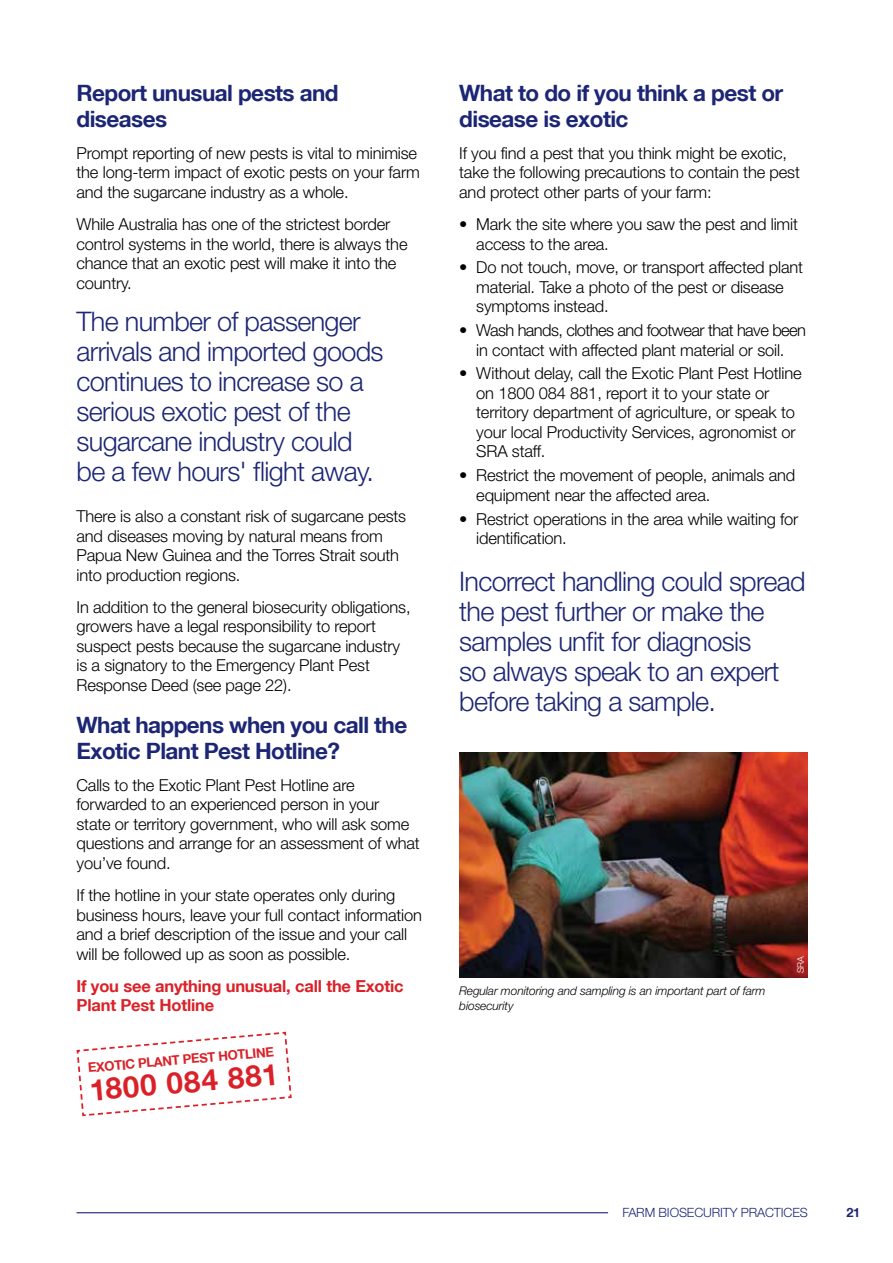
<style>
.page{position:relative;width:893px;height:1263px;background:#fff}
.page>*{position:absolute;margin:0;border:0;box-sizing:border-box;transform-origin:0 0}
.t1{font:700 29.4px "Helvetica Neue";color:#da2128}
.t2{font:300 27px/30px "Helvetica Neue LT Std";letter-spacing:-.025em;color:#1c2674}
.t3{font:700 22.5px/25.5px "Helvetica Neue";letter-spacing:-.025em;color:#1c2674}
.t4{font:300 16.5px/19.5px "Helvetica Neue LT Std";letter-spacing:-.01em;color:#000}
.t5{font:300 16.5px/19.5px "Helvetica Neue LT Std";letter-spacing:-.03em;color:#000;text-align:center}
.t6{font:700 16.5px/19.5px "Helvetica Neue";letter-spacing:-.01em;color:#da2128}
.t7{font:700 13.05px "Helvetica Neue";color:#da2128}
.t8{font:300 12.75px "Helvetica Neue LT Std";letter-spacing:-.01em;color:#1c2674}
.t9{font:700 12.75px "Helvetica Neue";color:#1c2674}
.t10{font:italic 300 12px/15px "Helvetica Neue LT Std";letter-spacing:-.01em;color:#000}
.t11{font:300 9px "Helvetica Neue LT Std";color:#fff}
</style>
<div class="page">
<hr style="left:77px;top:1212px;width:531px;height:1px;background:#1c2674">
<svg style="left:76px;top:1031px;width:216px;height:86px"></svg>
<img style="left:459px;top:752px;width:349px;height:225px">
<h3 class="t3" style="left:77px;top:80px;width:264px">Report unusual pests and diseases</h3>
<p class="t4" style="left:77px;top:143px;width:345px">Prompt reporting of new pests is vital to minimise the long-term impact of exotic pests on your farm and the sugarcane industry as a whole.</p>
<p class="t4" style="left:77px;top:214px;width:333px">While Australia has one of the strictest border control systems in the world, there is always the chance that an exotic pest will make it into the country.</p>
<h2 class="t2" style="left:77px;top:306px;width:309px">The number of passenger arrivals and imported goods continues to increase so a serious exotic pest of the sugarcane industry could be a few hours' flight away.</h2>
<p class="t4" style="left:77px;top:506px;width:331px">There is also a constant risk of sugarcane pests and diseases moving by natural means from Papua New Guinea and the Torres Strait south into production regions.</p>
<p class="t4" style="left:77px;top:597px;width:336px">In addition to the general biosecurity obligations, growers have a legal responsibility to report suspect pests because the sugarcane industry is a signatory to the Emergency Plant Pest Response Deed (see page 22).</p>
<h3 class="t3" style="left:77px;top:712px;width:332px">What happens when you call the<br>Exotic Plant Pest Hotline?</h3>
<p class="t4" style="left:77px;top:775px;width:345px">Calls to the Exotic Plant Pest Hotline are forwarded to an experienced person in your<br>state or territory government, who will ask some questions and arrange for an assessment of what you’ve found.</p>
<p class="t4" style="left:77px;top:885px;width:347px">If the hotline in your state operates only during business hours, leave your full contact information and a brief description of the issue and your call will be followed up as soon as possible.</p>
<p class="t6" style="left:77px;top:976px;width:329px">If you see anything unusual, call the Exotic<br>Plant Pest Hotline</p>
<p class="t7" style="left:87px;top:1060px;width:188px;rotate:-5deg">EXOTIC PLANT PEST HOTLINE</p>
<h1 class="t1" style="left:88px;top:1072px;width:191px;rotate:-5deg">1800 084 881</h1>
<h3 class="t3" style="left:459px;top:80px;width:326px">What to do if you think a pest or disease is exotic</h3>
<p class="t4" style="left:459px;top:143px;width:342px">If you find a pest that you think might be exotic, take the following precautions to contain the pest and protect other parts of your farm:</p>
<p class="t4" style="left:476px;top:214px;width:323px;text-indent:-17px">• Mark the site where you saw the pest and limit access to the area.</p>
<p class="t4" style="left:476px;top:257px;width:328px;text-indent:-17px">• Do not touch, move, or transport affected plant material. Take a photo of the pest or disease symptoms instead.</p>
<p class="t5" style="left:459px;top:320px;width:348px">• Wash hands, clothes and footwear that have been in contact with affected plant material or soil.</p>
<p class="t4" style="left:476px;top:363px;width:327px;text-indent:-17px">• Without delay, call the Exotic Plant Pest Hotline on 1800 084 881, report it to your state or territory department of agriculture, or speak to your local Productivity Services, agronomist or SRA staff.</p>
<p class="t4" style="left:476px;top:465px;width:320px;text-indent:-17px">• Restrict the movement of people, animals and equipment near the affected area.</p>
<p class="t4" style="left:476px;top:508px;width:324px;text-indent:-17px">• Restrict operations in the area while waiting for identification.</p>
<h2 class="t2" style="left:459px;top:566px;width:348px">Incorrect handling could spread the pest further or make the samples unfit for diagnosis<br>so always speak to an expert before taking a sample.</h2>
<p class="t10" style="left:459px;top:983px;width:308px">Regular monitoring and sampling is an important part of farm biosecurity</p>
<p class="t11" style="left:795px;top:973px;width:19px;rotate:-90deg">SRA</p>
<p class="t8" style="left:622px;top:1204px;width:187px">FARM BIOSECURITY PRACTICES</p>
<p class="t9" style="left:846px;top:1204px;width:16px">21</p>
</div>
